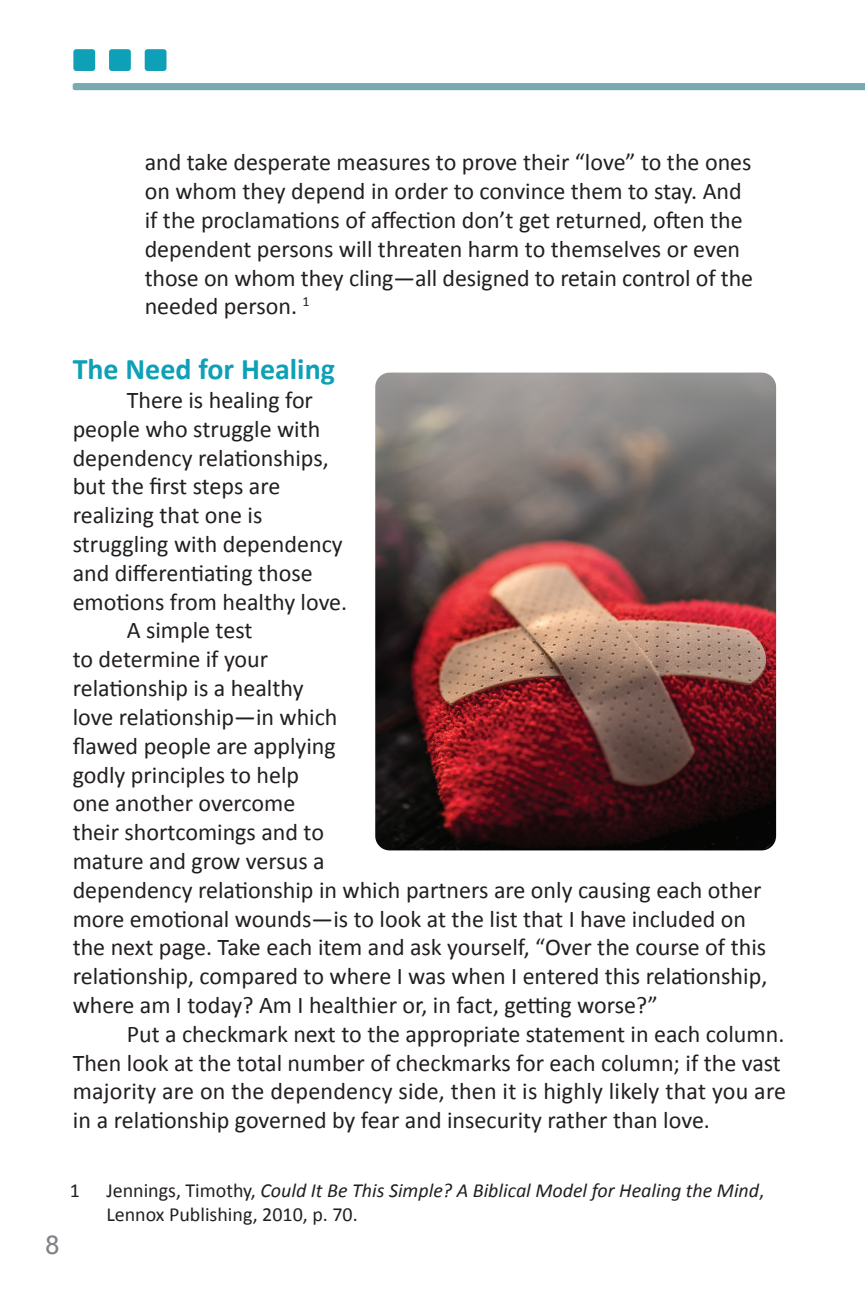
<style>
.page{position:relative;width:865px;height:1294px;background:#fff}
.page>*{position:absolute;margin:0;border:0;box-sizing:border-box;transform-origin:0 0}
.t1{font:700 30px "Calibri";color:#0da0b6}
.t2{font:500 26px "Avenir";color:#808285}
.t3{font:24px/28.8px "Calibri";color:#231f20}
.t4{font:italic 20px/24px "Calibri";color:#231f20}
.t5{font:20px "Calibri";color:#231f20}
.s1{font-style:normal}
</style>
<div class="page">
<div style="left:73px;top:49px;width:22px;height:22px;background:#0da0b6;border-radius:3px"></div>
<div style="left:109px;top:49px;width:22px;height:22px;background:#0da0b6;border-radius:3px"></div>
<div style="left:145px;top:49px;width:21px;height:22px;background:#0da0b6;border-radius:3px"></div>
<img style="left:375px;top:372px;width:401px;height:478px">
<div style="left:73px;top:83px;width:791px;height:7px;background:#78aab2"></div>
<p class="t3" style="left:145px;top:148px;width:610px">and take desperate measures to prove their “love” to the ones on whom they depend in order to convince them to stay. And if the proclamations of affection don’t get returned, often the dependent persons will threaten harm to themselves or even those on whom they cling—all designed to retain control of the needed person. <sup>1</sup></p>
<p class="t1" style="left:73px;top:350px;width:264px">The Need for Healing</p>
<p class="t3" style="left:127px;top:386px;width:188px">There is healing for</p>
<p class="t3" style="left:73px;top:414px;width:249px">people who struggle with</p>
<p class="t3" style="left:73px;top:443px;width:258px">dependency relationships,</p>
<p class="t3" style="left:73px;top:472px;width:209px">but the first steps are</p>
<p class="t3" style="left:73px;top:501px;width:191px">realizing that one is</p>
<p class="t3" style="left:73px;top:530px;width:271px">struggling with dependency</p>
<p class="t3" style="left:73px;top:558px;width:241px">and differentiating those</p>
<p class="t3" style="left:73px;top:587px;width:276px">emotions from healthy love.</p>
<p class="t3" style="left:127px;top:616px;width:127px">A simple test</p>
<p class="t3" style="left:73px;top:645px;width:197px">to determine if your</p>
<p class="t3" style="left:73px;top:674px;width:232px">relationship is a healthy</p>
<p class="t3" style="left:73px;top:702px;width:266px">love relationship—in which</p>
<p class="t3" style="left:73px;top:731px;width:265px">flawed people are applying</p>
<p class="t3" style="left:73px;top:760px;width:228px">godly principles to help</p>
<p class="t3" style="left:73px;top:789px;width:224px">one another overcome</p>
<p class="t3" style="left:73px;top:818px;width:253px">their shortcomings and to</p>
<p class="t3" style="left:73px;top:846px;width:253px">mature and grow versus a</p>
<p class="t3" style="left:73px;top:875px;width:690px">dependency relationship in which partners are only causing each other</p>
<p class="t3" style="left:73px;top:904px;width:675px">more emotional wounds—is to look at the list that I have included on</p>
<p class="t3" style="left:73px;top:933px;width:695px">the next page. Take each item and ask yourself, “Over the course of this</p>
<p class="t3" style="left:73px;top:962px;width:696px">relationship, compared to where I was when I entered this relationship,</p>
<p class="t3" style="left:73px;top:990px;width:586px">where am I today? Am I healthier or, in fact, getting worse?”</p>
<p class="t3" style="left:127px;top:1019px;width:659px">Put a checkmark next to the appropriate statement in each column.</p>
<p class="t3" style="left:73px;top:1048px;width:709px">Then look at the total number of checkmarks for each column; if the vast</p>
<p class="t3" style="left:73px;top:1077px;width:715px">majority are on the dependency side, then it is highly likely that you are</p>
<p class="t3" style="left:73px;top:1106px;width:638px">in a relationship governed by fear and insecurity rather than love.</p>
<p class="t2" style="left:45px;top:1222px;width:16px">8</p>
<p class="t5" style="left:70px;top:1177px;width:12px">1</p>
<p class="t4" style="left:106px;top:1177px;width:659px"><span class="s1">Jennings, Timothy,</span> Could It Be This Simple? A Biblical Model for Healing the Mind<span class="s1">,<br>Lennox Publishing, 2010, p. 70.</span></p>
</div>
